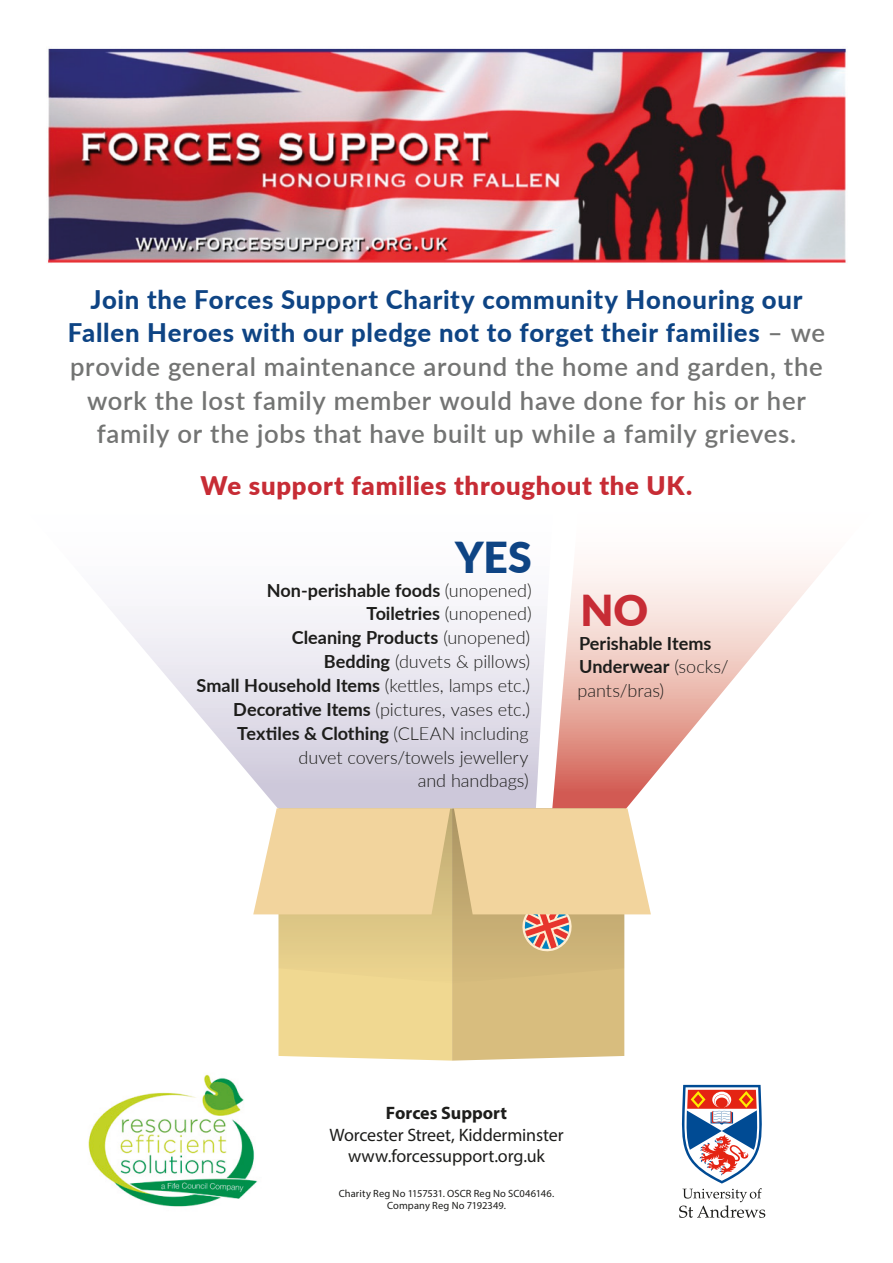
<style>
.page{position:relative;width:893px;height:1263px;background:#fff}
.page>*{position:absolute;margin:0;border:0;box-sizing:border-box;transform-origin:0 0}
.t1{font:900 42.6px "Lato";color:#0e4484}
.t2{font:900 42.6px "Lato";color:#c72c35}
.t3{font:600 25.65px/33.8px "Lato";letter-spacing:.03em;color:#737473;text-align:center}
.t4{font:900 25.65px "Lato";letter-spacing:.03em;color:#c72c35}
.t5{font:300 18px/23.9px "Lato";letter-spacing:-.005em;color:#1d1d1b}
.t6{font:700 18px "Lato";color:#1d1d1b}
.t7{font:18px/21.6px "Myriad Pro";letter-spacing:-.005em;color:#1d1d1b;text-align:center}
.t8{font:10.5px/12.6px "Myriad Pro";letter-spacing:.01em;color:#1d1d1b;text-align:center}
.s1{font-weight:800;color:#0e4484}
.s2{font-weight:300}
.s3{font-weight:700}
</style>
<div class="page">
<svg style="left:110px;top:609px;width:437px;height:199px"></svg>
<svg style="left:552px;top:565px;width:275px;height:243px"></svg>
<svg style="left:253px;top:808px;width:398px;height:253px;background:#e9d09a"></svg>
<img style="left:48px;top:48px;width:798px;height:215px">
<img style="left:88px;top:1074px;width:170px;height:133px">
<svg style="left:679px;top:1085px;width:86px;height:133px"></svg>
<p class="t3" style="left:68px;top:281px;width:759px"><span class="s1">Join the Forces Support Charity community Honouring our Fallen Heroes with our pledge not to forget their families</span> – we provide general maintenance around the home and garden, the work the lost family member would have done for his or her family or the jobs that have built up while a family grieves.</p>
<p class="t4" style="left:201px;top:466px;width:493px">We support families throughout the UK.</p>
<p class="t1" style="left:455px;top:525px;width:78px">YES</p>
<p class="t6" style="left:267px;top:577px;width:266px">Non-perishable foods <span class="s2">(unopened)</span></p>
<p class="t6" style="left:366px;top:601px;width:167px">Toiletries <span class="s2">(unopened)</span></p>
<p class="t6" style="left:292px;top:624px;width:240px">Cleaning Products <span class="s2">(unopened)</span></p>
<p class="t5" style="left:324px;top:649px;width:208px"><span class="s3">Bedding</span> (duvets &amp; pillows)</p>
<p class="t6" style="left:197px;top:672px;width:335px">Small Household Items <span class="s2">(kettles, lamps etc.)</span></p>
<p class="t5" style="left:233px;top:697px;width:298px"><span class="s3">Decorative Items</span> (pictures, vases etc.)</p>
<p class="t5" style="left:237px;top:721px;width:293px;text-align:right"><span class="s3">Textiles &amp; Clothing</span> (CLEAN including duvet covers/towels jewellery<br>and handbags)</p>
<p class="t2" style="left:580px;top:578px;width:69px">NO</p>
<p class="t6" style="left:579px;top:630px;width:134px">Perishable Items</p>
<p class="t5" style="left:577px;top:654px;width:153px"><span class="s3">Underwear</span> (socks/ pants/bras)</p>
<p class="t7" style="left:329px;top:1102px;width:236px"><span class="s3">Forces Support<br></span>Worcester Street, Kidderminster www.forcessupport.org.uk</p>
<p class="t8" style="left:339px;top:1186px;width:217px">Charity Reg No 1157531. OSCR Reg No SC046146.<br>Company Reg No 7192349.</p>
</div>
